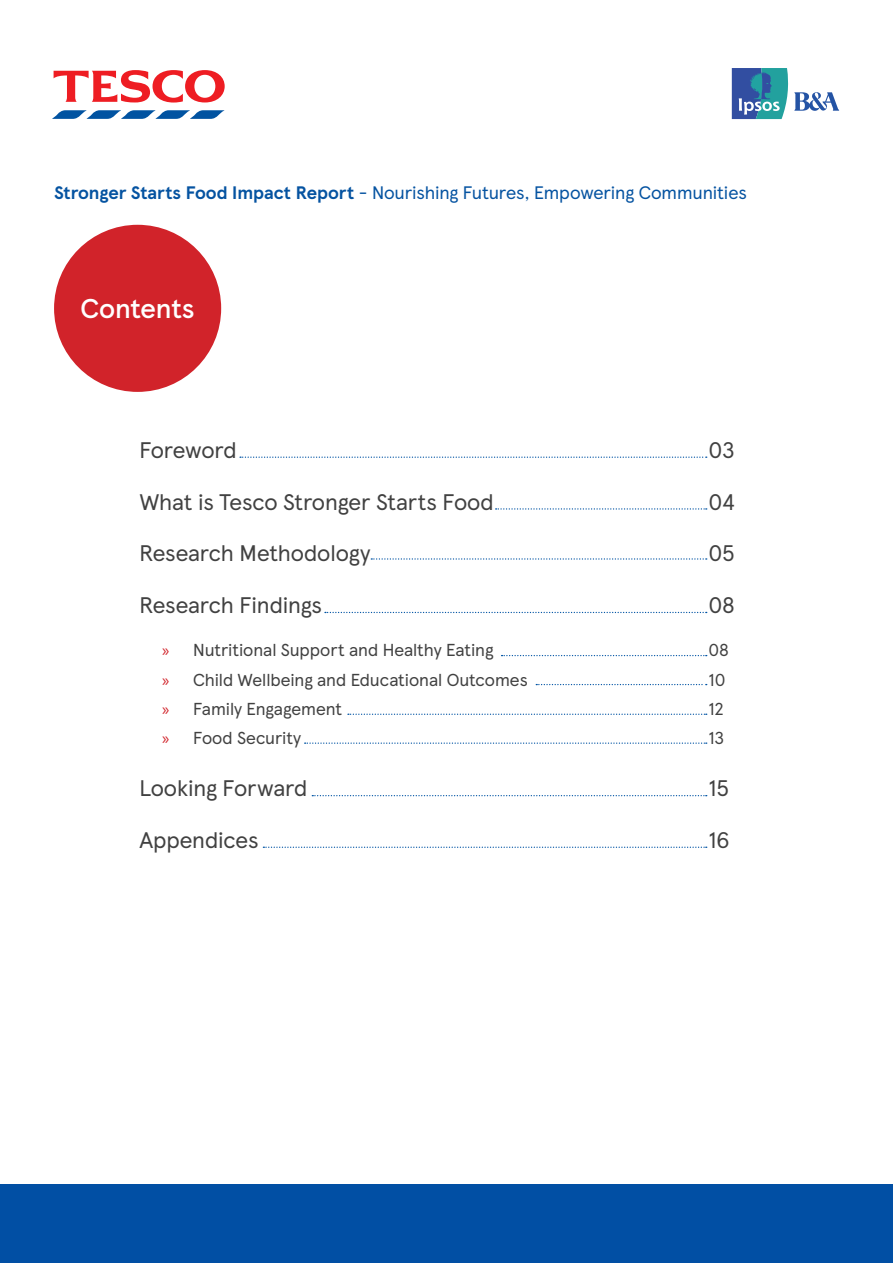
<style>
.page{position:relative;width:893px;height:1263px;background:#fff}
.page>*{position:absolute;margin:0;border:0;box-sizing:border-box;transform-origin:0 0}
.Heading_Body_Text{font:500 27px "TESCO Modern";letter-spacing:-.005em;color:#fff}
.Heading_Body_Text-2{font:22.35px "TESCO Modern";letter-spacing:-.01em;color:#414141}
.t1{font:18px "TESCO Modern";letter-spacing:-.01em;color:#0553a1}
.Heading_Body_Text-3{font:17.25px "TESCO Modern";letter-spacing:-.005em;color:#414141}
.s1{font-weight:700}
.s2{font-family:"Myriad Pro";color:#d1232a}
</style>
<div class="page">
<div style="left:54px;top:225px;width:167px;height:167px;background:#d1232a;border-radius:50%"></div>
<svg style="left:54px;top:70px;width:171px;height:33px"></svg>
<svg style="left:52px;top:110px;width:172px;height:9px"></svg>
<svg style="left:240px;top:456px;width:467px;height:2px"></svg>
<svg style="left:496px;top:508px;width:211px;height:2px"></svg>
<svg style="left:371px;top:558px;width:336px;height:2px"></svg>
<svg style="left:325px;top:612px;width:382px;height:1px"></svg>
<svg style="left:501px;top:655px;width:206px;height:1px"></svg>
<svg style="left:536px;top:684px;width:171px;height:1px"></svg>
<svg style="left:348px;top:714px;width:359px;height:1px"></svg>
<svg style="left:312px;top:795px;width:395px;height:1px"></svg>
<svg style="left:263px;top:846px;width:444px;height:2px"></svg>
<svg style="left:305px;top:742px;width:402px;height:2px"></svg>
<div style="left:0;top:1184px;width:893px;height:79px;background:#014fa4"></div>
<svg style="left:732px;top:68px;width:107px;height:51px"></svg>
<p class="t1" style="left:54px;top:179px;width:694px"><span class="s1">Stronger Starts Food Impact Report</span> - Nourishing Futures, Empowering Communities</p>
<p class="Heading_Body_Text" style="left:81px;top:288px;width:116px">Contents</p>
<p class="Heading_Body_Text-2" style="left:139px;top:433px;width:99px">Foreword</p>
<p class="Heading_Body_Text-2" style="left:139px;top:485px;width:356px">What is Tesco Stronger Starts Food</p>
<p class="Heading_Body_Text-2" style="left:139px;top:537px;width:233px">Research Methodology</p>
<p class="Heading_Body_Text-2" style="left:139px;top:588px;width:184px">Research Findings</p>
<p class="Heading_Body_Text-3" style="left:162px;top:637px;width:333px"><span class="s2">»</span> Nutritional Support and Healthy Eating</p>
<p class="Heading_Body_Text-3" style="left:162px;top:667px;width:367px"><span class="s2">»</span> Child Wellbeing and Educational Outcomes</p>
<p class="Heading_Body_Text-3" style="left:162px;top:696px;width:182px"><span class="s2">»</span> Family Engagement</p>
<p class="Heading_Body_Text-3" style="left:162px;top:725px;width:141px"><span class="s2">»</span> Food Security</p>
<p class="Heading_Body_Text-2" style="left:139px;top:771px;width:170px">Looking Forward</p>
<p class="Heading_Body_Text-2" style="left:139px;top:823px;width:121px">Appendices</p>
<p class="Heading_Body_Text-2" style="left:709px;top:433px;width:28px">03</p>
<p class="Heading_Body_Text-2" style="left:709px;top:485px;width:28px">04</p>
<p class="Heading_Body_Text-2" style="left:709px;top:537px;width:28px">05</p>
<p class="Heading_Body_Text-2" style="left:709px;top:588px;width:28px">08</p>
<p class="Heading_Body_Text-3" style="left:709px;top:637px;width:22px">08</p>
<p class="Heading_Body_Text-3" style="left:709px;top:667px;width:18px">10</p>
<p class="Heading_Body_Text-3" style="left:709px;top:696px;width:17px">12</p>
<p class="Heading_Body_Text-3" style="left:709px;top:725px;width:17px">13</p>
<p class="Heading_Body_Text-2" style="left:709px;top:771px;width:22px">15</p>
<p class="Heading_Body_Text-2" style="left:709px;top:823px;width:22px">16</p>
</div>
